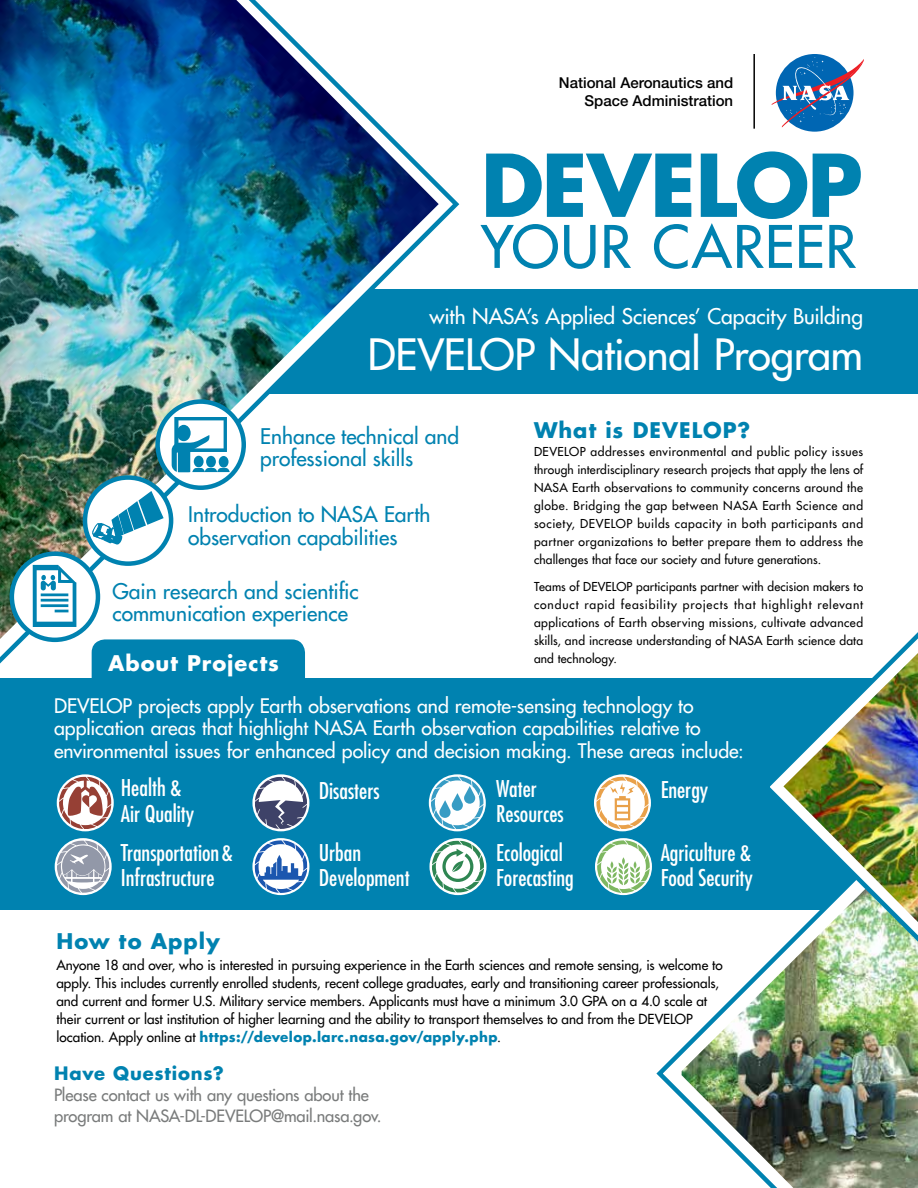
<style>
.page{position:relative;width:918px;height:1188px;background:#fff}
.page>*{position:absolute;margin:0;border:0;box-sizing:border-box;transform-origin:0 0}
.t1{font:700 84px "Futura LT";letter-spacing:-.02em;color:#0082b0}
.t2{font:57px "Futura LT";letter-spacing:.02em;color:#0082b0}
.t3{font:42px "Futura LT";letter-spacing:-.01em;color:#fff}
.t4{font:condensed 22.5px/25.5px "Futura LT";color:#fff}
.t5{font:21px/22.5px "Futura LT";color:#0082b0}
.t6{font:21px "Futura LT";letter-spacing:-.005em;color:#fff}
.t7{font:700 21px "Futura LT";letter-spacing:.05em;color:#0082b0}
.t8{font:700 21px "Futura LT";letter-spacing:.045em;color:#fff}
.t9{font:19.5px/22.5px "Futura LT";color:#fff}
.t10{font:700 18px "Futura LT";letter-spacing:.045em;color:#0082b0}
.t11{font:16.5px/21px "Futura LT";letter-spacing:-.005em;color:#797b7b}
.t12{font:500 15px/18px "Helvetica Neue";color:#000;text-align:right}
.t13{font:13.5px/18px "Futura LT";color:#000}
.t14{font:12px/18px "Futura LT";letter-spacing:.015em;color:#000;text-align:justify}
.s1{font-weight:700;color:#0082b0}
</style>
<div class="page">
<div style="left:238px;top:290px;width:680px;height:104px;background:#0082b0"></div>
<img style="left:0;top:0;width:439px;height:639px">
<div style="left:92px;top:639px;width:213px;height:92px;background:#0082b0;border-radius:13px"></div>
<div style="left:0;top:679px;width:918px;height:231px;background:#0082b0"></div>
<svg style="left:429px;top:838px;width:57px;height:57px"></svg>
<svg style="left:432px;top:841px;width:52px;height:52px"></svg>
<svg style="left:57px;top:774px;width:57px;height:57px"></svg>
<svg style="left:59px;top:777px;width:52px;height:52px"></svg>
<svg style="left:252px;top:838px;width:57px;height:57px"></svg>
<svg style="left:255px;top:840px;width:52px;height:53px"></svg>
<svg style="left:429px;top:774px;width:57px;height:57px"></svg>
<svg style="left:431px;top:777px;width:53px;height:52px"></svg>
<svg style="left:55px;top:838px;width:57px;height:57px"></svg>
<svg style="left:57px;top:840px;width:52px;height:53px"></svg>
<svg style="left:594px;top:774px;width:57px;height:57px"></svg>
<svg style="left:596px;top:777px;width:53px;height:52px"></svg>
<svg style="left:252px;top:774px;width:57px;height:57px"></svg>
<svg style="left:255px;top:777px;width:52px;height:52px"></svg>
<svg style="left:595px;top:838px;width:57px;height:57px"></svg>
<svg style="left:597px;top:840px;width:53px;height:53px"></svg>
<svg style="left:776px;top:54px;width:78px;height:78px"></svg>
<svg style="left:771px;top:57px;width:92px;height:70px"></svg>
<img style="left:682px;top:970px;width:236px;height:218px">
<hr style="left:753px;top:54px;width:2px;height:75px;background:#000">
<img style="left:760px;top:632px;width:158px;height:381px">
<img style="left:783px;top:653px;width:135px;height:269px">
<svg style="left:12px;top:554px;width:86px;height:86px"></svg>
<div style="left:10px;top:551px;width:90px;height:91px;border:4px solid #0082b0;border-radius:50%"></div>
<svg style="left:85px;top:478px;width:86px;height:86px"></svg>
<div style="left:83px;top:475px;width:90px;height:91px;border:4px solid #0082b0;border-radius:50%"></div>
<svg style="left:158px;top:402px;width:86px;height:86px"></svg>
<div style="left:155px;top:399px;width:91px;height:91px;border:4px solid #0082b0;border-radius:50%"></div>
<svg style="left:172px;top:417px;width:58px;height:55px"></svg>
<svg style="left:90px;top:490px;width:75px;height:56px"></svg>
<svg style="left:33px;top:561px;width:47px;height:66px"></svg>
<p class="t12" style="left:559px;top:73px;width:176px">National Aeronautics and<br>Space Administration</p>
<h1 class="t1" style="left:481px;top:130px;width:383px">DEVELOP</h1>
<h2 class="t2" style="left:481px;top:210px;width:377px">YOUR CAREER</h2>
<h3 class="t6" style="left:430px;top:302px;width:435px">with NASA’s Applied Sciences’ Capacity Building</h3>
<h3 class="t3" style="left:368px;top:327px;width:497px">DEVELOP National Program</h3>
<h3 class="t5" style="left:260px;top:424px;width:200px">Enhance technical and professional skills</h3>
<h3 class="t5" style="left:188px;top:503px;width:244px">Introduction to NASA Earth observation capabilities</h3>
<h3 class="t5" style="left:113px;top:580px;width:248px">Gain research and scientific communication experience</h3>
<h3 class="t7" style="left:534px;top:416px;width:218px">What is DEVELOP?</h3>
<p class="t14" style="left:534px;top:442px;width:331px">DEVELOP addresses environmental and public policy issues through interdisciplinary research projects that apply the lens of NASA Earth observations to community concerns around the globe. Bridging the gap between NASA Earth Science and society, DEVELOP builds capacity in both participants and partner organizations to better prepare them to address the challenges that face our society and future generations.</p>
<p class="t14" style="left:534px;top:577px;width:331px">Teams of DEVELOP participants partner with decision makers to conduct rapid feasibility projects that highlight relevant applications of Earth observing missions, cultivate advanced skills, and increase understanding of NASA Earth science data</p>
<h3 class="t8" style="left:108px;top:649px;width:172px">About Projects</h3>
<p class="t14" style="left:534px;top:649px;width:85px">and technology.</p>
<p class="t9" style="left:54px;top:694px;width:691px">DEVELOP projects apply Earth observations and remote-sensing technology to application areas that highlight NASA Earth observation capabilities relative to environmental issues for enhanced policy and decision making. These areas include:</p>
<h3 class="t4" style="left:121px;top:775px;width:75px">Health &amp;<br>Air Quality</h3>
<h3 class="t4" style="left:496px;top:776px;width:69px">Water<br>Resources</h3>
<h3 class="t4" style="left:121px;top:839px;width:114px">Transportation &amp;<br>Infrastructure</h3>
<h3 class="t4" style="left:661px;top:776px;width:49px">Energy</h3>
<h3 class="t4" style="left:319px;top:777px;width:62px">Disasters</h3>
<h3 class="t4" style="left:496px;top:839px;width:79px">Ecological<br>Forecasting</h3>
<h3 class="t4" style="left:661px;top:840px;width:94px">Agriculture &amp;<br>Food Security</h3>
<h3 class="t4" style="left:319px;top:840px;width:92px">Urban<br>Development</h3>
<h3 class="t7" style="left:56px;top:927px;width:165px">How to Apply</h3>
<p class="t13" style="left:56px;top:956px;width:668px">Anyone 18 and over, who is interested in pursuing experience in the Earth sciences and remote sensing, is welcome to apply. This includes currently enrolled students, recent college graduates, early and transitioning career professionals, and current and former U.S. Military service members. Applicants must have a minimum 3.0 GPA on a 4.0 scale at their current or last institution of higher learning and the ability to transport themselves to and from the DEVELOP location. Apply online at <span class="s1">https://develop.larc.nasa.gov/apply.php</span>.</p>
<h3 class="t10" style="left:54px;top:1061px;width:171px">Have Questions?</h3>
<h3 class="t11" style="left:54px;top:1084px;width:329px">Please contact us with any questions about the program at NASA-DL-DEVELOP@mail.nasa.gov.</h3>
</div>
